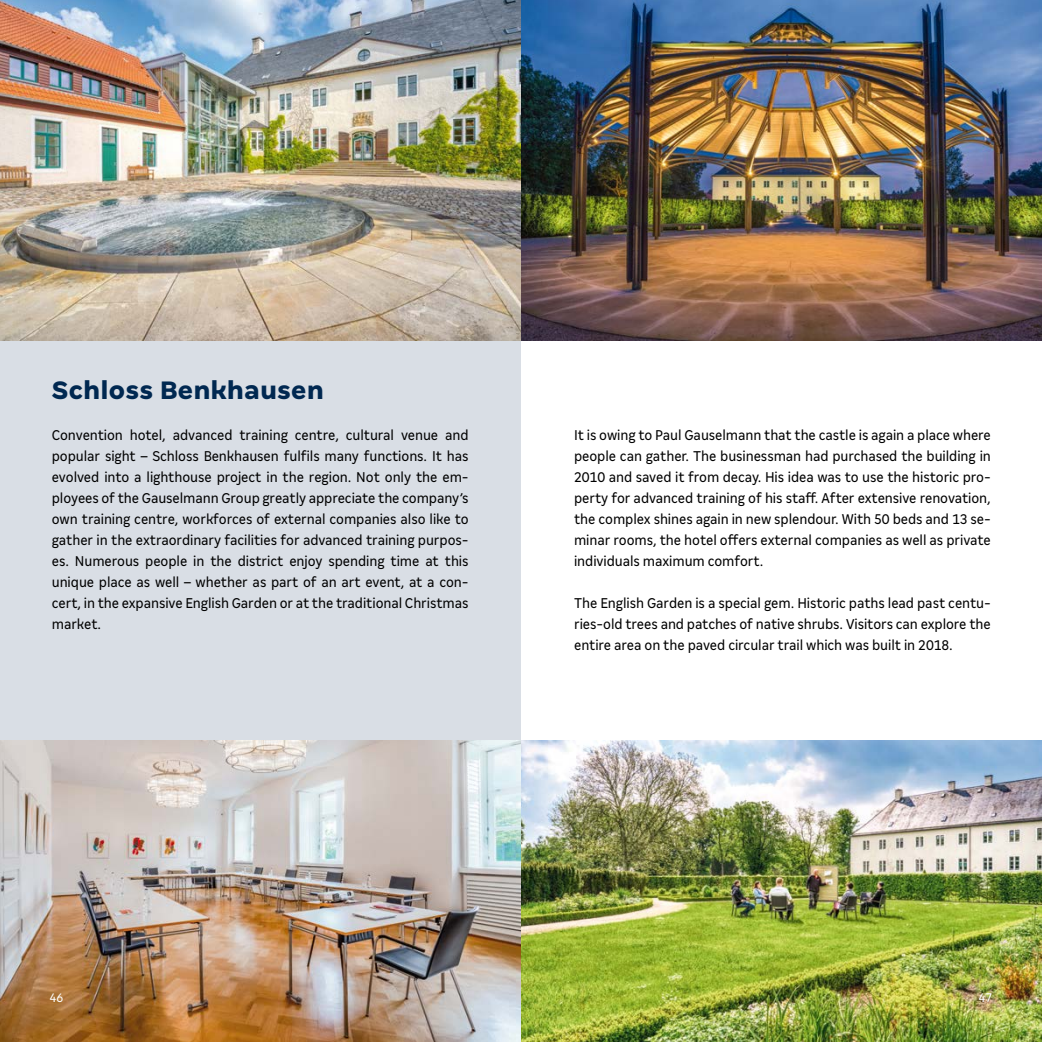
<style>
.page{position:relative;width:1042px;height:1042px;background:#fff}
.page>*{position:absolute;margin:0;border:0;box-sizing:border-box;transform-origin:0 0}
.t1{font:800 28px "Merkur Sans";color:#002851}
.t2{font:condensed 15.75px/21px "Merkur Sans";letter-spacing:-.005em;color:#000;text-align:justify}
.t3{font:condensed 14px "Merkur Sans";color:#fff}
</style>
<div class="page">
<div style="left:0;top:0;width:521px;height:1042px;background:#d9dee5"></div>
<img style="left:0;top:0;width:1042px;height:340px">
<img style="left:0;top:740px;width:1042px;height:302px">
<h1 class="t1" style="left:52px;top:373px;width:274px">Schloss Benkhausen</h1>
<p class="t2" style="left:52px;top:425px;width:418px">Convention hotel, advanced training centre, cultural venue and popular sight – Schloss Benkhausen fulfils many functions. It has evolved into a lighthouse project in the region. Not only the em&shy;ployees of the Gauselmann Group greatly appreciate the company’s own training centre, workforces of external companies also like to gather in the extraordinary facilities for advanced training purpos&shy;es. Numerous people in the district enjoy spending time at this unique place as well – whether as part of an art event, at a con&shy;cert, in the expansive English Garden or at the traditional Christmas market.</p>
<p class="t2" style="left:574px;top:424px;width:418px">It is owing to Paul Gauselmann that the castle is again a place where people can gather. The businessman had purchased the building in 2010 and saved it from decay. His idea was to use the historic pro&shy;perty for advanced training of his staff. After extensive renovation, the complex shines again in new splendour. With 50 beds and 13 se&shy;minar rooms, the hotel offers external companies as well as private individuals maximum comfort.</p>
<p class="t2" style="left:574px;top:592px;width:418px">The English Garden is a special gem. Historic paths lead past centu&shy;ries-old trees and patches of native shrubs. Visitors can explore the entire area on the paved circular trail which was built in 2018.</p>
<p class="t3" style="left:50px;top:989px;width:15px">46</p>
<p class="t3" style="left:978px;top:989px;width:15px">47</p>
</div>
